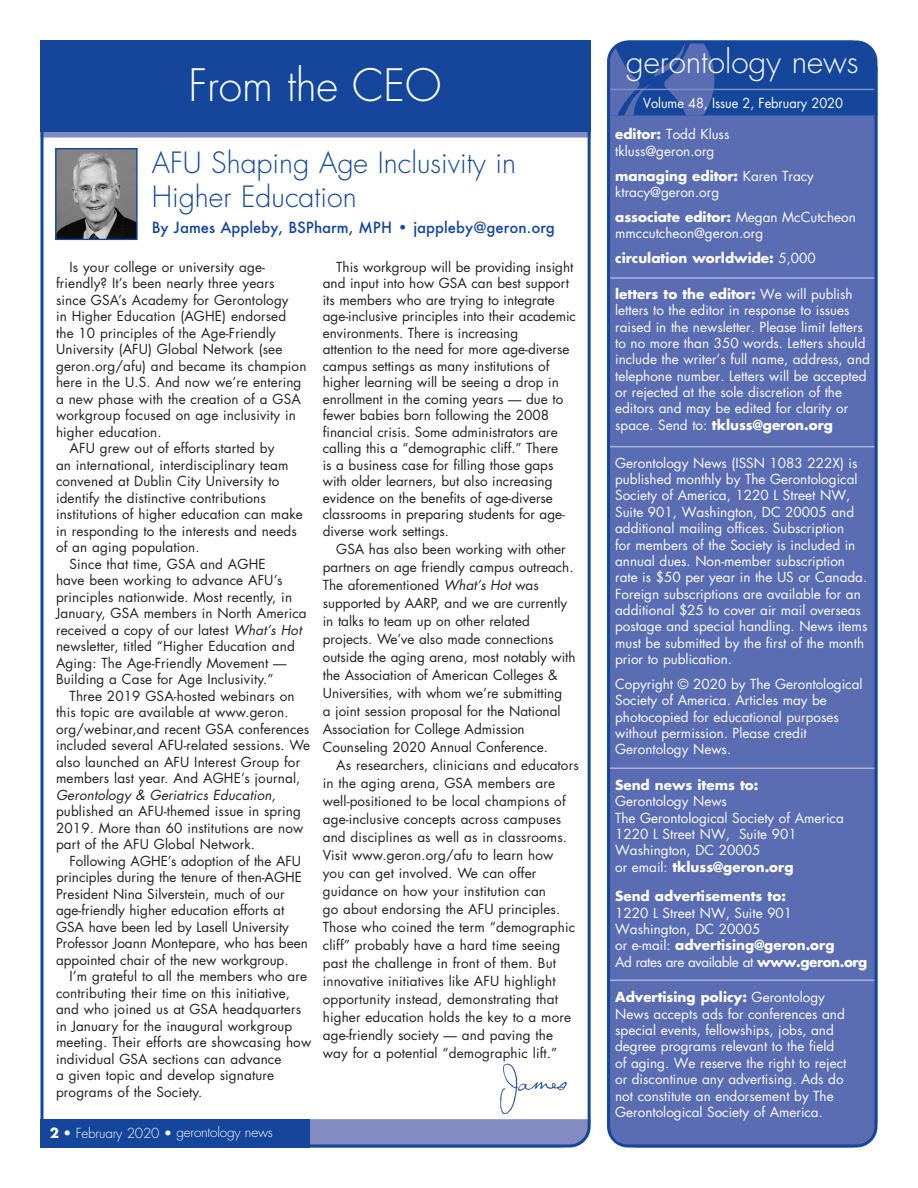
<style>
.page{position:relative;width:918px;height:1188px;background:#fff}
.page>*{position:absolute;margin:0;border:0;box-sizing:border-box;transform-origin:0 0}
.t1{font:300 43.5px "Futura";letter-spacing:-.005em;color:#fff}
.t2{font:300 31.5px "Futura";color:#fff}
.aPage2{font:300 28.5px/34.2px "Futura";color:#14469b}
.t3{font:500 15px "Futura";color:#14469b}
.t4{font:13.5px/16.5px "Futura";letter-spacing:.01em;color:#231f20}
.t5{font:13.5px/16.4px "Futura";color:#fff}
.t6{font:700 13.5px "Futura";color:#fff}
.t7{font:13.5px "Futura";letter-spacing:-.03em;color:#fff}
.t8{font:300 13.5px "Futura";letter-spacing:-.015em;color:#fff}
.t9{font:13.5px "Futura";color:#fff;scale:.95 1}
.s1{font-style:italic}
.s2{font-weight:700}
.s3{font-weight:400}
</style>
<div class="page">
<div style="left:611px;top:115px;width:267px;height:1029px;background:#5a6cb2"></div>
<div style="left:40px;top:132px;width:551px;height:6px;background:#838bc3"></div>
<div style="left:310px;top:1119px;width:277px;height:25px;background:#838bc3"></div>
<div style="left:40px;top:40px;width:551px;height:92px;background:#14469b"></div>
<svg style="left:611px;top:44px;width:267px;height:71px;background:#234ea0"></svg>
<hr style="left:609px;top:89px;width:266px;height:1px;background:#838bc3">
<hr style="left:608px;top:277px;width:270px;height:2px;background:#adb2d8">
<hr style="left:608px;top:446px;width:270px;height:1px;background:#adb2d8">
<hr style="left:608px;top:768px;width:270px;height:1px;background:#adb2d8">
<hr style="left:608px;top:980px;width:270px;height:1px;background:#adb2d8">
<div style="left:40px;top:1119px;width:270px;height:29px;background:#14469b"></div>
<img style="left:500px;top:1063px;width:66px;height:50px">
<img style="left:57px;top:150px;width:79px;height:88px">
<div style="left:55px;top:148px;width:83px;height:92px;border:1px solid #14469b"></div>
<div style="left:607px;top:40px;width:270px;height:1108px;border:3px solid #14469b;border-radius:19px"></div>
<p class="t1" style="left:189px;top:58px;width:254px">From the CEO</p>
<p class="aPage2" style="left:152px;top:146px;width:366px">AFU Shaping Age Inclusivity in<br>Higher Education</p>
<p class="t3" style="left:152px;top:218px;width:405px">By James Appleby, BSPharm, MPH • jappleby@geron.org</p>
<p class="t4" style="left:56px;top:259px;width:252px;text-indent:14px">Is your college or university age&shy;friendly? It’s been nearly three years since GSA’s Academy for Gerontology<br>in Higher Education (AGHE) endorsed the 10 principles of the Age-Friendly University (AFU) Global Network (see geron.org/afu) and became its champion here in the U.S. And now we’re entering a new phase with the creation of a GSA workgroup focused on age inclusivity in higher education.</p>
<p class="t4" style="left:56px;top:440px;width:248px;text-indent:14px">AFU grew out of efforts started by<br>an international, interdisciplinary team convened at Dublin City University to identify the distinctive contributions institutions of higher education can make in responding to the interests and needs of an aging population.</p>
<p class="t4" style="left:56px;top:556px;width:252px;text-indent:14px">Since that time, GSA and AGHE<br>have been working to advance AFU’s principles nationwide. Most recently, in January, GSA members in North America received a copy of our latest <span class="s1">What’s Hot </span>newsletter, titled “Higher Education and Aging: The Age-Friendly Movement — Building a Case for Age Inclusivity.”</p>
<p class="t4" style="left:56px;top:688px;width:256px;text-indent:14px">Three 2019 GSA-hosted webinars on this topic are available at www.geron. org/webinar,and recent GSA conferences included several AFU-related sessions. We also launched an AFU Interest Group for members last year. And AGHE’s journal, <span class="s1">Gerontology &amp; Geriatrics Education, </span>published an AFU-themed issue in spring 2019. More than 60 institutions are now part of the AFU Global Network.</p>
<p class="t4" style="left:56px;top:853px;width:253px;text-indent:14px">Following AGHE’s adoption of the AFU principles during the tenure of then-AGHE President Nina Silverstein, much of our age-friendly higher education efforts at GSA have been led by Lasell University Professor Joann Montepare, who has been appointed chair of the new workgroup.</p>
<p class="t4" style="left:56px;top:968px;width:257px;text-indent:14px">I’m grateful to all the members who are contributing their time on this initiative, and who joined us at GSA headquarters in January for the inaugural workgroup meeting. Their efforts are showcasing how individual GSA sections can advance<br>a given topic and develop signature programs of the Society.</p>
<p class="t8" style="left:50px;top:1123px;width:225px"><span class="s2">2</span> • February 2020 • gerontology news</p>
<p class="t4" style="left:323px;top:259px;width:255px;text-indent:14px">This workgroup will be providing insight and input into how GSA can best support its members who are trying to integrate age-inclusive principles into their academic environments. There is increasing<br>attention to the need for more age-diverse campus settings as many institutions of higher learning will be seeing a drop in enrollment in the coming years — due to fewer babies born following the 2008 financial crisis. Some administrators are calling this a “demographic cliff.” There<br>is a business case for filling those gaps with older learners, but also increasing evidence on the benefits of age-diverse classrooms in preparing students for age&shy;diverse work settings.</p>
<p class="t4" style="left:323px;top:540px;width:254px;line-height:18px;text-indent:14px">GSA has also been working with other partners on age friendly campus outreach.<br>The aforementioned <span class="s1">What’s Hot</span> was supported by AARP, and we are currently in talks to team up on other related projects. We’ve also made connections outside the aging arena, most notably with the Association of American Colleges &amp; Universities, with whom we’re submitting<br>a joint session proposal for the National Association for College Admission Counseling 2020 Annual Conference.</p>
<p class="t4" style="left:323px;top:756px;width:257px;line-height:18px;text-indent:14px">As researchers, clinicians and educators in the aging arena, GSA members are well-positioned to be local champions of age-inclusive concepts across campuses and disciplines as well as in classrooms.<br>Visit www.geron.org/afu to learn how<br>you can get involved. We can offer guidance on how your institution can<br>go about endorsing the AFU principles.<br>Those who coined the term “demographic cliff” probably have a hard time seeing past the challenge in front of them. But innovative initiatives like AFU highlight opportunity instead, demonstrating that higher education holds the key to a more age-friendly society — and paving the way for a potential “demographic lift.”</p>
<p class="t2" style="left:626px;top:41px;width:234px">gerontology news</p>
<p class="t9" style="left:643px;top:93px;width:212px">Volume 48, Issue 2, February 2020</p>
<p class="t5" style="left:615px;top:126px;width:116px"><span class="s2">editor:</span> Todd Kluss</p>
<p class="t5" style="left:615px;top:142px;width:101px">tkluss@geron.org</p>
<p class="t5" style="left:615px;top:167px;width:200px"><span class="s2">managing editor:</span> Karen Tracy ktracy@geron.org</p>
<p class="t5" style="left:615px;top:209px;width:242px"><span class="s2">associate editor:</span> Megan McCutcheon mmccutcheon@geron.org</p>
<p class="t6" style="left:615px;top:249px;width:202px">circulation worldwide: <span class="s3">5,000</span></p>
<p class="t5" style="left:615px;top:286px;width:256px"><span class="s2">letters to the editor:</span> We will publish letters to the editor in response to issues raised in the newsletter. Please limit letters to no more than 350 words. Letters should include the writer’s full name, address, and telephone number. Letters will be accepted or rejected at the sole discretion of the editors and may be edited for clarity or space. Send to: <span class="s2">tkluss@geron.org</span></p>
<p class="t5" style="left:615px;top:454px;width:254px">Gerontology News (ISSN 1083 222X) is published monthly by The Gerontological Society of America, 1220 L Street NW, Suite 901, Washington, DC 20005 and additional mailing offices. Subscription<br>for members of the Society is included in annual dues. Non-member subscription rate is $50 per year in the US or Canada.<br>Foreign subscriptions are available for an additional $25 to cover air mail overseas postage and special handling. News items must be submitted by the first of the month prior to publication.</p>
<p class="t5" style="left:615px;top:676px;width:249px">Copyright © 2020 by The Gerontological Society of America. Articles may be photocopied for educational purposes without permission. Please credit Gerontology News.</p>
<p class="t6" style="left:615px;top:776px;width:145px">Send news items to:</p>
<p class="t5" style="left:615px;top:793px;width:113px">Gerontology News</p>
<p class="t5" style="left:615px;top:809px;width:230px">The Gerontological Society of America</p>
<p class="t5" style="left:615px;top:826px;width:183px">1220 L Street NW, Suite 901</p>
<p class="t5" style="left:615px;top:842px;width:147px">Washington, DC 20005</p>
<p class="t6" style="left:615px;top:857px;width:180px"><span class="s3">or email:</span> tkluss@geron.org</p>
<p class="t6" style="left:615px;top:887px;width:172px">Send advertisements to:</p>
<p class="t5" style="left:615px;top:904px;width:179px">1220 L Street NW, Suite 901</p>
<p class="t5" style="left:615px;top:921px;width:147px">Washington, DC 20005</p>
<p class="t6" style="left:615px;top:936px;width:221px"><span class="s3">or e-mail:</span> advertising@geron.org</p>
<p class="t7" style="left:615px;top:952px;width:254px">Ad rates are available at <span class="s2">www.geron.org</span></p>
<p class="t5" style="left:615px;top:989px;width:233px"><span class="s2">Advertising policy:</span> Gerontology News accepts ads for conferences and special events, fellowships, jobs, and degree programs relevant to the field of aging. We reserve the right to reject or discontinue any advertising. Ads do not constitute an endorsement by The Gerontological Society of America.</p>
</div>
